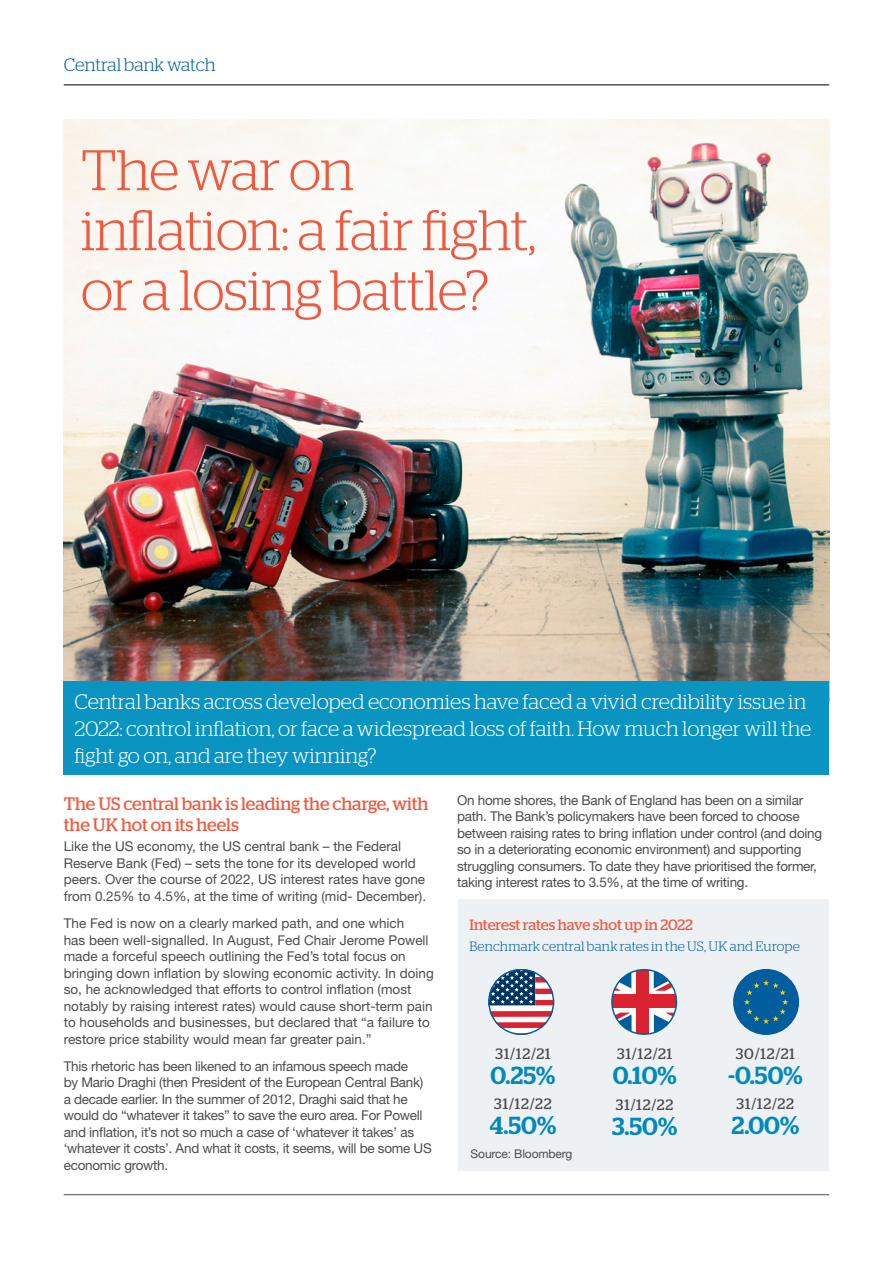
<style>
.page{position:relative;width:893px;height:1263px;background:#fff}
.page>*{position:absolute;margin:0;border:0;box-sizing:border-box;transform-origin:0 0}
.t1{font:300 57px/60px "Stag";letter-spacing:-.015em;color:#f0593e}
.Sub_heading{font:500 24.6px "Stag";color:#0089ba}
.Stag_Intro{font:300 21px/27px "Stag";letter-spacing:-.005em;color:#fff}
.Sub_heading-2{font:18px/21px "Stag";color:#f0593e}
.t2{font:300 18px "Stag";color:#005e9e}
.Sub_heading-3{font:15px "Stag";letter-spacing:.06em;color:#4b4c4d}
.Sub_heading-4{font:15px "Stag";letter-spacing:-.01em;color:#f0593e}
.Body_copy{font:13.5px/16.5px "Helvetica Neue LT Pro";letter-spacing:-.02em;color:#4b4c4d}
.Body_copy-2{font:13.5px/16.5px "Helvetica Neue LT Pro";color:#4b4c4d}
.Sub_heading-5{font:300 13.5px "Stag";letter-spacing:.01em;color:#005e9e}
.Source{font:12px "Helvetica Neue LT Pro";letter-spacing:-.01em;color:#4b4c4d}
</style>
<div class="page">
<div style="left:458px;top:899px;width:370px;height:271px;background:#edf1f4"></div>
<img style="left:64px;top:119px;width:765px;height:562px">
<hr style="left:64px;top:84px;width:765px;height:1px;background:#4b4c4d">
<div style="left:64px;top:681px;width:765px;height:94px;background:#0a94c2"></div>
<svg style="left:611px;top:968px;width:67px;height:67px"></svg>
<svg style="left:488px;top:969px;width:67px;height:66px"></svg>
<div style="left:733px;top:969px;width:66px;height:66px;background:#005e9e;border-radius:50%"></div>
<svg style="left:744px;top:980px;width:44px;height:44px"></svg>
<hr style="left:64px;top:1194px;width:765px;height:1px;background:#4b4c4d">
<p class="t2" style="left:64px;top:54px;width:153px">Central bank watch</p>
<p class="t1" style="left:81px;top:139px;width:457px">The war on inflation: a fair fight, or a losing battle?</p>
<p class="Stag_Intro" style="left:74px;top:688px;width:738px">Central banks across developed economies have faced a vivid credibility issue in<br>2022: control inflation, or face a widespread loss of faith. How much longer will the fight go on, and are they winning?</p>
<p class="Sub_heading-2" style="left:64px;top:793px;width:366px">The US central bank is leading the charge, with the UK hot on its heels</p>
<p class="Body_copy-2" style="left:64px;top:838px;width:364px">Like the US economy, the US central bank – the Federal Reserve Bank (Fed) – sets the tone for its developed world peers. Over the course of 2022, US interest rates have gone from 0.25% to 4.5%, at the time of writing (mid- December).</p>
<p class="Body_copy-2" style="left:64px;top:915px;width:372px">The Fed is now on a clearly marked path, and one which<br>has been well-signalled. In August, Fed Chair Jerome Powell made a forceful speech outlining the Fed’s total focus on bringing down inflation by slowing economic activity. In doing so, he acknowledged that efforts to control inflation (most notably by raising interest rates) would cause short-term pain to households and businesses, but declared that “a failure to restore price stability would mean far greater pain.”</p>
<p class="Body_copy" style="left:64px;top:1057px;width:370px">This rhetoric has been likened to an infamous speech made<br>by Mario Draghi (then President of the European Central Bank) a decade earlier. In the summer of 2012, Draghi said that he would do “whatever it takes” to save the euro area. For Powell and inflation, it’s not so much a case of ‘whatever it takes’ as ‘whatever it costs’. And what it costs, it seems, will be some US economic growth.</p>
<p class="Body_copy" style="left:457px;top:791px;width:367px">On home shores, the Bank of England has been on a similar path. The Bank’s policymakers have been forced to choose between raising rates to bring inflation under control (and doing so in a deteriorating economic environment) and supporting struggling consumers. To date they have prioritised the former, taking interest rates to 3.5%, at the time of writing.</p>
<p class="Sub_heading-4" style="left:469px;top:916px;width:225px">Interest rates have shot up in 2022</p>
<p class="Sub_heading-5" style="left:469px;top:938px;width:332px">Benchmark central bank rates in the US, UK and Europe</p>
<p class="Sub_heading-3" style="left:495px;top:1045px;width:57px">31/12/21</p>
<p class="Sub_heading-3" style="left:617px;top:1045px;width:57px">31/12/21</p>
<p class="Sub_heading-3" style="left:736px;top:1045px;width:61px">30/12/21</p>
<p class="Sub_heading" style="left:491px;top:1060px;width:66px">0.25%</p>
<p class="Sub_heading" style="left:613px;top:1060px;width:66px">0.10%</p>
<p class="Sub_heading" style="left:728px;top:1060px;width:76px">-0.50%</p>
<p class="Sub_heading-3" style="left:494px;top:1094px;width:59px">31/12/22</p>
<p class="Sub_heading-3" style="left:616px;top:1095px;width:59px">31/12/22</p>
<p class="Sub_heading-3" style="left:737px;top:1094px;width:59px">31/12/22</p>
<p class="Sub_heading" style="left:490px;top:1110px;width:68px">4.50%</p>
<p class="Sub_heading" style="left:612px;top:1111px;width:66px">3.50%</p>
<p class="Sub_heading" style="left:731px;top:1110px;width:69px">2.00%</p>
<p class="Source" style="left:471px;top:1147px;width:103px">Source: Bloomberg</p>
</div>
